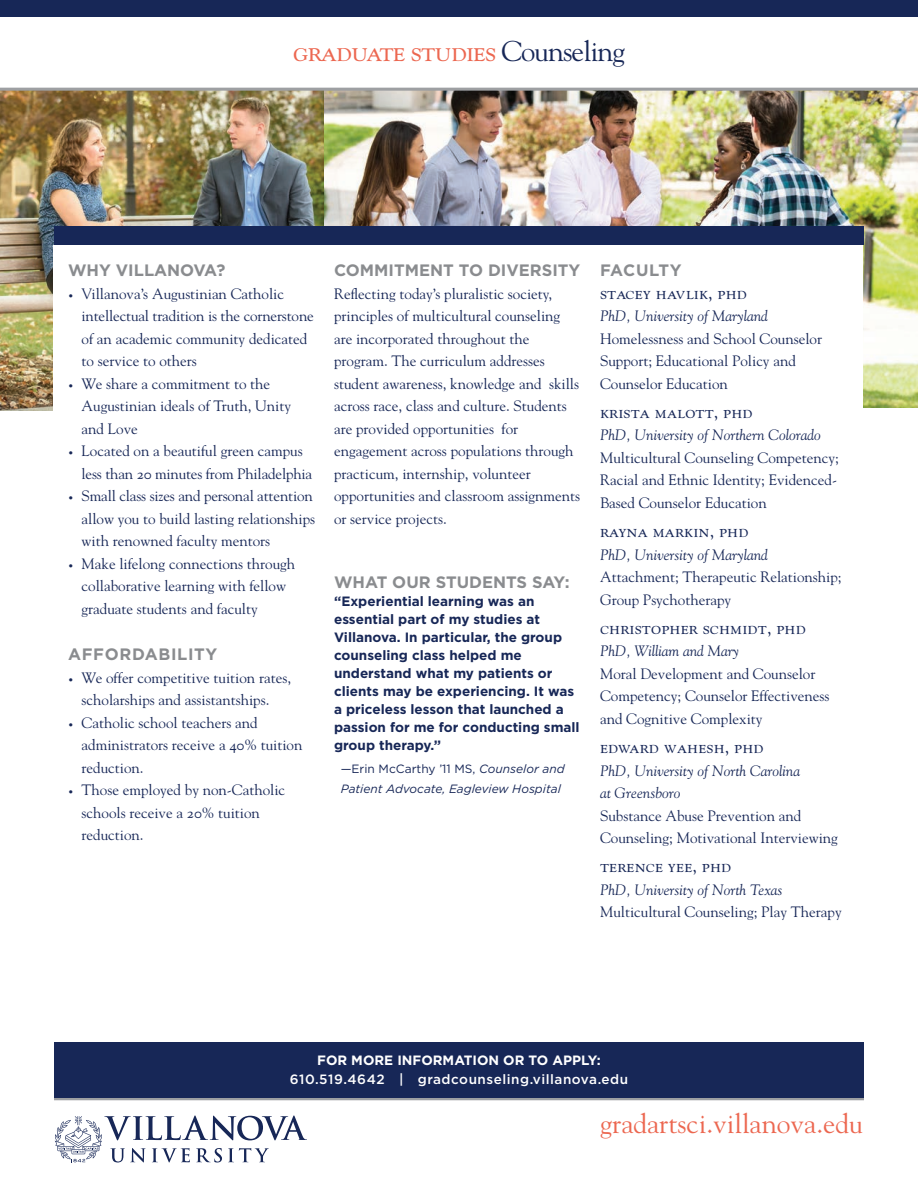
<style>
.page{position:relative;width:918px;height:1188px;background:#fff}
.page>*{position:absolute;margin:0;border:0;box-sizing:border-box;transform-origin:0 0}
.t1{font:28.5px "Goudy Std";letter-spacing:-.03em;color:#ec6750}
.t2{font:27.3px "Goudy Std";color:#ec6750}
.body_copy{font:18px "Goudy Std";letter-spacing:.01em;color:#172757}
.b-head{font:18px "Goudy Std";letter-spacing:.01em;color:#172757}
.b-head-2{font:700 16.5px "Gotham";color:#8a8c8f}
.b-head-3{font:700 16.5px "Gotham";letter-spacing:.04em;color:#8a8c8f}
.bulleted_list{font:15px/22.5px "Goudy Std";color:#172757}
.body_copy-2{font:15px/22.5px "Goudy Std";color:#172757}
.bodycopy_into_para{font:15px/22.5px "Goudy Std";color:#172757}
.body_copy-3{font:italic 15px/22.5px "Goudy Std";color:#172757}
.bodycopy_into_para-2{font:700 13.5px/18px "Gotham";color:#172757}
.contact_info{font:500 13.5px "Gotham";letter-spacing:.04em;color:#fff}
.for_more_inoforamtion_head{font:700 13.5px "Gotham";color:#fff}
.bodycopy_into_para-3{font:italic 12px/19.5px "Gotham";color:#172757}
.s1{color:#172757}
.s2{font-size:9px}
.s3{font-style:normal}
</style>
<div class="page">
<hr style="left:54px;top:1097px;width:810px;height:3px;background:#9d9fa2">
<svg style="left:55px;top:1115px;width:252px;height:47px"></svg>
<div style="left:0;top:0;width:918px;height:17px;background:#172757"></div>
<img style="left:324px;top:91px;width:594px;height:317px">
<img style="left:0;top:91px;width:324px;height:319px">
<div style="left:54px;top:227px;width:810px;height:18px;background:#172757"></div>
<hr style="left:0;top:88px;width:918px;height:3px;background:#9d9fa2">
<div style="left:53px;top:245px;width:810px;height:849px;background:#fff"></div>
<div style="left:54px;top:1042px;width:810px;height:55px;background:#172757"></div>
<p class="t1" style="left:293px;top:33px;width:334px">Graduate Studies <span class="s1">Counseling</span></p>
<p class="b-head-2" style="left:68px;top:259px;width:159px">WHY VILLANOVA?</p>
<p class="bulleted_list" style="left:82px;top:282px;width:234px;text-indent:-14px"><span class="s2">•</span> Villanova’s Augustinian Catholic intellectual tradition is the cornerstone of an academic community dedicated to service to others</p>
<p class="bulleted_list" style="left:82px;top:372px;width:211px;text-indent:-14px"><span class="s2">•</span> We share a commitment to the<br>Augustinian ideals of Truth, Unity and Love</p>
<p class="bulleted_list" style="left:82px;top:439px;width:232px;text-indent:-14px"><span class="s2">•</span> Located on a beautiful green campus less than 20 minutes from Philadelphia</p>
<p class="bulleted_list" style="left:82px;top:484px;width:235px;text-indent:-14px"><span class="s2">•</span> Small class sizes and personal attention allow you to build lasting relationships with renowned faculty mentors</p>
<p class="bulleted_list" style="left:82px;top:552px;width:215px;text-indent:-14px"><span class="s2">•</span> Make lifelong connections through collaborative learning with fellow graduate students and faculty</p>
<p class="b-head-3" style="left:68px;top:643px;width:151px">AFFORDABILITY</p>
<p class="bulleted_list" style="left:68px;top:666px;width:225px;text-align:center"><span class="s2">•</span> We offer competitive tuition rates, scholarships and assistantships.</p>
<p class="bulleted_list" style="left:82px;top:711px;width:222px;text-indent:-14px"><span class="s2">•</span> Catholic school teachers and administrators receive a 40% tuition reduction.</p>
<p class="bulleted_list" style="left:82px;top:778px;width:205px;text-indent:-14px"><span class="s2">•</span> Those employed by non-Catholic schools receive a 20% tuition reduction.</p>
<p class="b-head-2" style="left:334px;top:259px;width:248px">COMMITMENT TO DIVERSITY</p>
<p class="bodycopy_into_para" style="left:334px;top:282px;width:248px">Reflecting today’s pluralistic society, principles of multicultural counseling are incorporated throughout the program. The curriculum addresses student awareness, knowledge and skills across race, class and culture. Students are provided opportunities for engagement across populations through practicum, internship, volunteer opportunities and classroom assignments or service projects.</p>
<p class="b-head-2" style="left:334px;top:571px;width:237px">WHAT OUR STUDENTS SAY:</p>
<p class="bodycopy_into_para-2" style="left:334px;top:592px;width:247px">“Experiential learning was an essential part of my studies at<br>Villanova. In particular, the group counseling class helped me understand what my patients or clients may be experiencing. It was a priceless lesson that launched a passion for me for conducting small group therapy.”</p>
<p class="bodycopy_into_para-3" style="left:341px;top:759px;width:225px"><span class="s3">—Erin McCarthy ’11 MS,</span> Counselor and<br>Patient Advocate, Eagleview Hospital</p>
<p class="b-head-2" style="left:600px;top:259px;width:83px">FACULTY</p>
<p class="b-head" style="left:600px;top:281px;width:148px">Stacey Havlik, PhD</p>
<p class="body_copy-3" style="left:600px;top:305px;width:169px">PhD, University of Maryland</p>
<p class="body_copy-2" style="left:600px;top:327px;width:224px">Homelessness and School Counselor<br>Support; Educational Policy and<br>Counselor Education</p>
<p class="body_copy" style="left:600px;top:400px;width:154px">Krista Malott, PhD</p>
<p class="body_copy-3" style="left:600px;top:424px;width:222px">PhD, University of Northern Colorado</p>
<p class="body_copy-2" style="left:600px;top:446px;width:240px;text-align:justify">Multicultural Counseling Competency; Racial and Ethnic Identity; Evidenced-Based Counselor Education</p>
<p class="body_copy" style="left:600px;top:520px;width:150px">Rayna Markin, PhD</p>
<p class="body_copy-3" style="left:600px;top:543px;width:169px">PhD, University of Maryland</p>
<p class="body_copy-2" style="left:600px;top:565px;width:243px">Attachment; Therapeutic Relationship;<br>Group Psychotherapy</p>
<p class="body_copy" style="left:600px;top:616px;width:207px">Christopher Schmidt, PhD</p>
<p class="body_copy-3" style="left:600px;top:640px;width:141px">PhD, William and Mary</p>
<p class="body_copy-2" style="left:600px;top:662px;width:231px">Moral Development and Counselor<br>Competency; Counselor Effectiveness and Cognitive Complexity</p>
<p class="body_copy" style="left:600px;top:736px;width:165px">Edward Wahesh, PhD</p>
<p class="body_copy-3" style="left:600px;top:759px;width:201px">PhD, University of North Carolina at Greensboro</p>
<p class="body_copy-2" style="left:600px;top:804px;width:239px">Substance Abuse Prevention and<br>Counseling; Motivational Interviewing</p>
<p class="body_copy" style="left:600px;top:855px;width:133px">Terence Yee, PhD</p>
<p class="body_copy-3" style="left:600px;top:878px;width:184px">PhD, University of North Texas</p>
<p class="body_copy-2" style="left:600px;top:901px;width:243px">Multicultural Counseling; Play Therapy</p>
<p class="for_more_inoforamtion_head" style="left:317px;top:1051px;width:285px">FOR MORE INFORMATION OR TO APPLY:</p>
<p class="contact_info" style="left:290px;top:1070px;width:340px">610.519.4642 | gradcounseling.villanova.edu</p>
<h2 class="t2" style="left:600px;top:1107px;width:264px">gradartsci.villanova.edu</h2>
</div>
